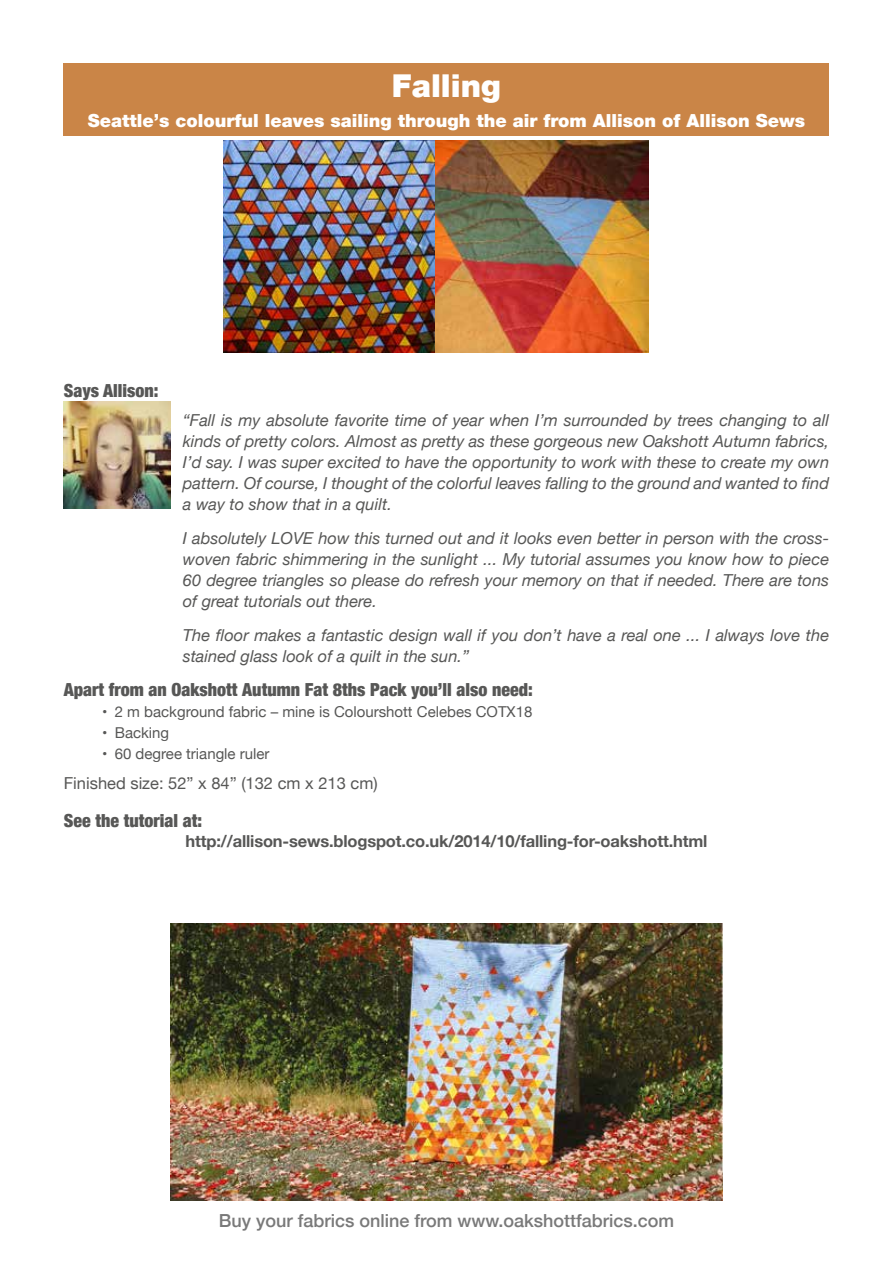
<style>
.page{position:relative;width:893px;height:1263px;background:#fff}
.page>*{position:absolute;margin:0;border:0;box-sizing:border-box;transform-origin:0 0}
.t1{font:900 31.5px "Helvetica Neue LT";color:#fff}
.Heading{font:900 condensed 18px "Helvetica Neue";color:#575756}
.Subtitle{font:900 18px "Helvetica Neue LT";color:#fff}
.t2{font:500 18px "Helvetica Neue";color:#797979}
.t3{font:italic 16.5px/21px "Helvetica Neue";color:#575756;text-align:justify}
.website{font:700 16.5px "Helvetica Neue";letter-spacing:-.01em;color:#575756}
.t4{font:16.5px "Helvetica Neue";color:#575756}
.t5{font:15px "Helvetica Neue";color:#575756}
</style>
<div class="page">
<img style="left:170px;top:924px;width:553px;height:276px">
<img style="left:223px;top:140px;width:425px;height:213px">
<img style="left:64px;top:402px;width:106px;height:106px">
<div style="left:64px;top:64px;width:765px;height:72px;background:#ca8547"></div>
<p class="t1" style="left:392px;top:67px;width:111px">Falling</p>
<p class="Subtitle" style="left:88px;top:110px;width:719px">Seattle’s colourful leaves sailing through the air from Allison of Allison Sews</p>
<p class="Heading" style="left:64px;top:376px;width:96px">Says Allison:</p>
<p class="t3" style="left:183px;top:411px;width:648px">“Fall is my absolute favorite time of year when I’m surrounded by trees changing to all kinds of pretty colors. Almost as pretty as these gorgeous new Oakshott Autumn fabrics, I’d say. I was super excited to have the opportunity to work with these to create my own pattern. Of course, I thought of the colorful leaves falling to the ground and wanted to find a way to show that in a quilt.</p>
<p class="t3" style="left:183px;top:529px;width:648px">I absolutely LOVE how this turned out and it looks even better in person with the cross&shy;woven fabric shimmering in the sunlight ... My tutorial assumes you know how to piece 60 degree triangles so please do refresh your memory on that if needed. There are tons of great tutorials out there.</p>
<p class="t3" style="left:183px;top:625px;width:648px">The floor makes a fantastic design wall if you don’t have a real one ... I always love the stained glass look of a quilt in the sun.”</p>
<p class="Heading" style="left:64px;top:675px;width:471px">Apart from an Oakshott Autumn Fat 8ths Pack you’ll also need:</p>
<p class="t5" style="left:102px;top:701px;width:432px">• 2 m background fabric – mine is Colourshott Celebes COTX18</p>
<p class="t5" style="left:102px;top:722px;width:69px">• Backing</p>
<p class="t5" style="left:102px;top:743px;width:169px">• 60 degree triangle ruler</p>
<p class="t4" style="left:64px;top:771px;width:315px">Finished size: 52” x 84” (132 cm x 213 cm)</p>
<p class="Heading" style="left:64px;top:806px;width:140px">See the tutorial at:</p>
<p class="website" style="left:186px;top:828px;width:523px">http://allison-sews.blogspot.co.uk/2014/10/falling-for-oakshott.html</p>
<p class="t2" style="left:219px;top:1206px;width:457px">Buy your fabrics online from www.oakshottfabrics.com</p>
</div>
